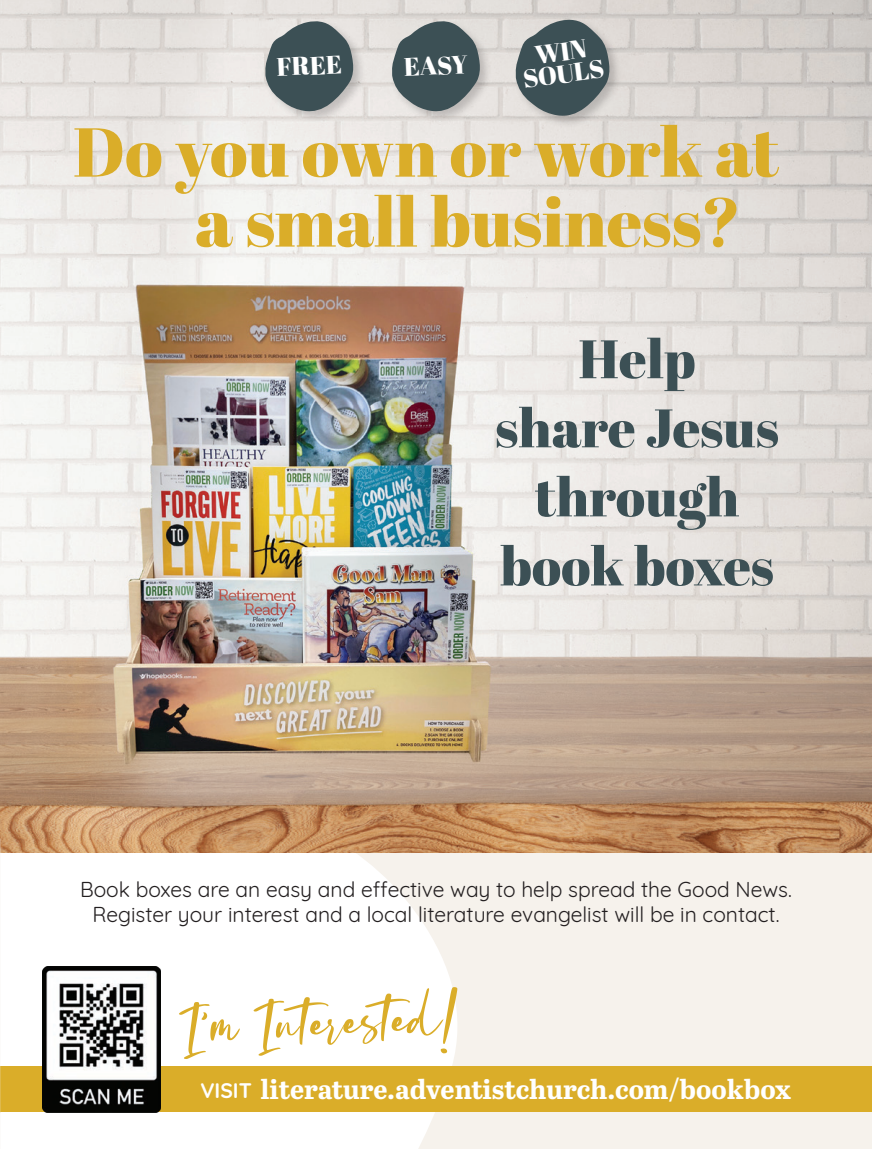
<style>
.page{position:relative;width:872px;height:1149px;background:#fff}
.page>*{position:absolute;margin:0;border:0;box-sizing:border-box;transform-origin:0 0}
.t1{font:69px "Abril Fatface";color:#daad29}
.t2{font:63px "Oliver Blush";color:#daad29}
.t3{font:54px/69px "Abril Fatface";color:#3c5055;text-align:center}
.t4{font:700 27px "Abril Text";letter-spacing:-.005em;color:#fff}
.t5{font:25.5px/22.5px "Abril Fatface";color:#fff;text-align:center}
.t6{font:21px/25.2px "Quicksand";color:#231f20;text-align:center}
.t7{font:700 21px "Quicksand";color:#fff}
</style>
<div class="page">
<div style="left:0;top:838px;width:872px;height:310px;background:#f6f2ec"></div>
<svg style="left:1px;top:852px;width:466px;height:296px;background:#fcfcfa"></svg>
<img style="left:1px;top:0;width:871px;height:852px">
<div style="left:0;top:1066px;width:872px;height:45px;background:#daad29"></div>
<div style="left:263px;top:19px;width:103px;height:105px;background:#231f20;opacity:.22"></div>
<svg style="left:265px;top:20px;width:89px;height:92px;background:#677578"></svg>
<div style="left:390px;top:19px;width:103px;height:105px;background:#231f20;opacity:.22"></div>
<svg style="left:392px;top:20px;width:88px;height:92px;background:#657376"></svg>
<div style="left:513px;top:18px;width:109px;height:111px;background:#231f20;opacity:.22"></div>
<svg style="left:515px;top:19px;width:95px;height:98px;background:#657275"></svg>
<img style="left:43px;top:965px;width:117px;height:146px">
<svg style="left:0;top:852px;width:1px;height:296px"></svg>
<img style="left:0;top:0;width:1px;height:852px">
<p class="t5" style="left:276px;top:55px;width:67px;rotate:-2deg">FREE</p>
<p class="t5" style="left:404px;top:55px;width:65px;rotate:-2deg">EASY</p>
<p class="t5" style="left:519px;top:45px;width:83px;rotate:-7deg">WIN<br>SOULS</p>
<h1 class="t1" style="left:73px;top:104px;width:707px">Do you own or work at</h1>
<h1 class="t1" style="left:195px;top:173px;width:547px">a small business?</h1>
<h3 class="t3" style="left:495px;top:323px;width:285px">Help<br>share Jesus through book boxes</h3>
<p class="t6" style="left:80px;top:874px;width:713px">Book boxes are an easy and effective way to help spread the Good News.<br>Register your interest and a local literature evangelist will be in contact.</p>
<h2 class="t2" style="left:179px;top:994px;width:280px;rotate:-2deg">I’m Interested!</h2>
<p class="t4" style="left:261px;top:1069px;width:532px">literature.adventistchurch.com/bookbox</p>
<p class="t7" style="left:200px;top:1073px;width:53px">VISIT</p>
</div>
